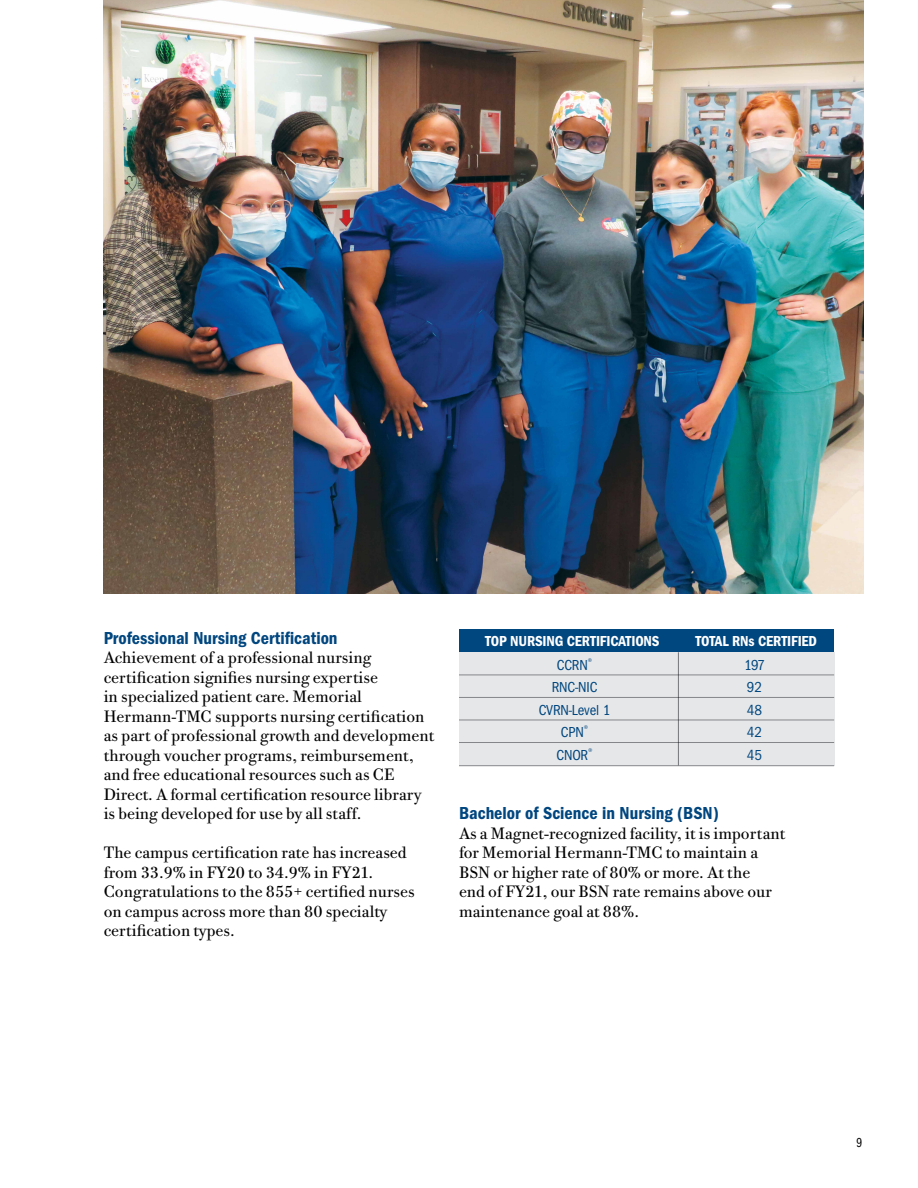
<style>
.page{position:relative;width:918px;height:1188px;background:#fff}
.page>*{position:absolute;margin:0;border:0;box-sizing:border-box;transform-origin:0 0}
.t1{font:600 18px "Franklin Got Cd ITC";color:#00467f}
.t2{font:16.5px/19.5px "Bodoni Twe ITC";color:#000}
.t3{font:15px "Franklin Got Cd ITC";letter-spacing:-.01em;color:#00467f}
.t4{font:600 15px "Franklin Got Cd ITC";letter-spacing:-.01em;color:#fff}
.t5{font:13.5px "Franklin Gothic Book Cmpr";color:#000}
</style>
<div class="page">
<img style="left:104px;top:0;width:760px;height:594px">
<div style="left:459px;top:652px;width:375px;height:114px;background:#e6e7e8"></div>
<div style="left:679px;top:630px;width:155px;height:22px;background:#00467f"></div>
<div style="left:459px;top:630px;width:219px;height:22px;background:#00467f"></div>
<hr style="left:459px;top:675px;width:375px;height:1px;background:#939598">
<hr style="left:459px;top:697px;width:375px;height:1px;background:#939598">
<hr style="left:459px;top:765px;width:375px;height:1px;background:#939598">
<hr style="left:678px;top:652px;width:1px;height:113px;background:#808285">
<hr style="left:459px;top:720px;width:375px;height:1px;background:#939598">
<hr style="left:459px;top:742px;width:375px;height:1px;background:#939598">
<p class="t1" style="left:104px;top:627px;width:235px">Professional Nursing Certification</p>
<p class="t2" style="left:104px;top:648px;width:332px">Achievement of a professional nursing certification signifies nursing expertise<br>in specialized patient care. Memorial Hermann-TMC supports nursing certification as part of professional growth and development through voucher programs, reimbursement, and free educational resources such as CE Direct. A formal certification resource library is being developed for use by all staff.</p>
<p class="t2" style="left:104px;top:843px;width:312px">The campus certification rate has increased from 33.9% in FY20 to 34.9% in FY21.<br>Congratulations to the 855+ certified nurses on campus across more than 80 specialty certification types.</p>
<p class="t4" style="left:485px;top:632px;width:176px">TOP NURSING CERTIFICATIONS</p>
<p class="t4" style="left:695px;top:632px;width:123px">TOTAL RNs CERTIFIED</p>
<p class="t3" style="left:557px;top:656px;width:37px">CCRN<sup>®</sup></p>
<p class="t3" style="left:744px;top:656px;width:22px">197</p>
<p class="t3" style="left:552px;top:678px;width:47px">RNC-NIC</p>
<p class="t3" style="left:747px;top:678px;width:17px">92</p>
<p class="t3" style="left:539px;top:701px;width:73px">CVRN-Level 1</p>
<p class="t3" style="left:747px;top:701px;width:17px">48</p>
<p class="t3" style="left:561px;top:723px;width:29px">CPN<sup>®</sup></p>
<p class="t3" style="left:747px;top:723px;width:17px">42</p>
<p class="t3" style="left:557px;top:746px;width:37px">CNOR<sup>®</sup></p>
<p class="t3" style="left:747px;top:746px;width:17px">45</p>
<p class="t1" style="left:459px;top:803px;width:261px">Bachelor of Science in Nursing (BSN)</p>
<p class="t2" style="left:459px;top:823px;width:328px">As a Magnet-recognized facility, it is important for Memorial Hermann-TMC to maintain a BSN or higher rate of 80% or more. At the<br>end of FY21, our BSN rate remains above our maintenance goal at 88%.</p>
<p class="t5" style="left:857px;top:1135px;width:7px">9</p>
</div>
